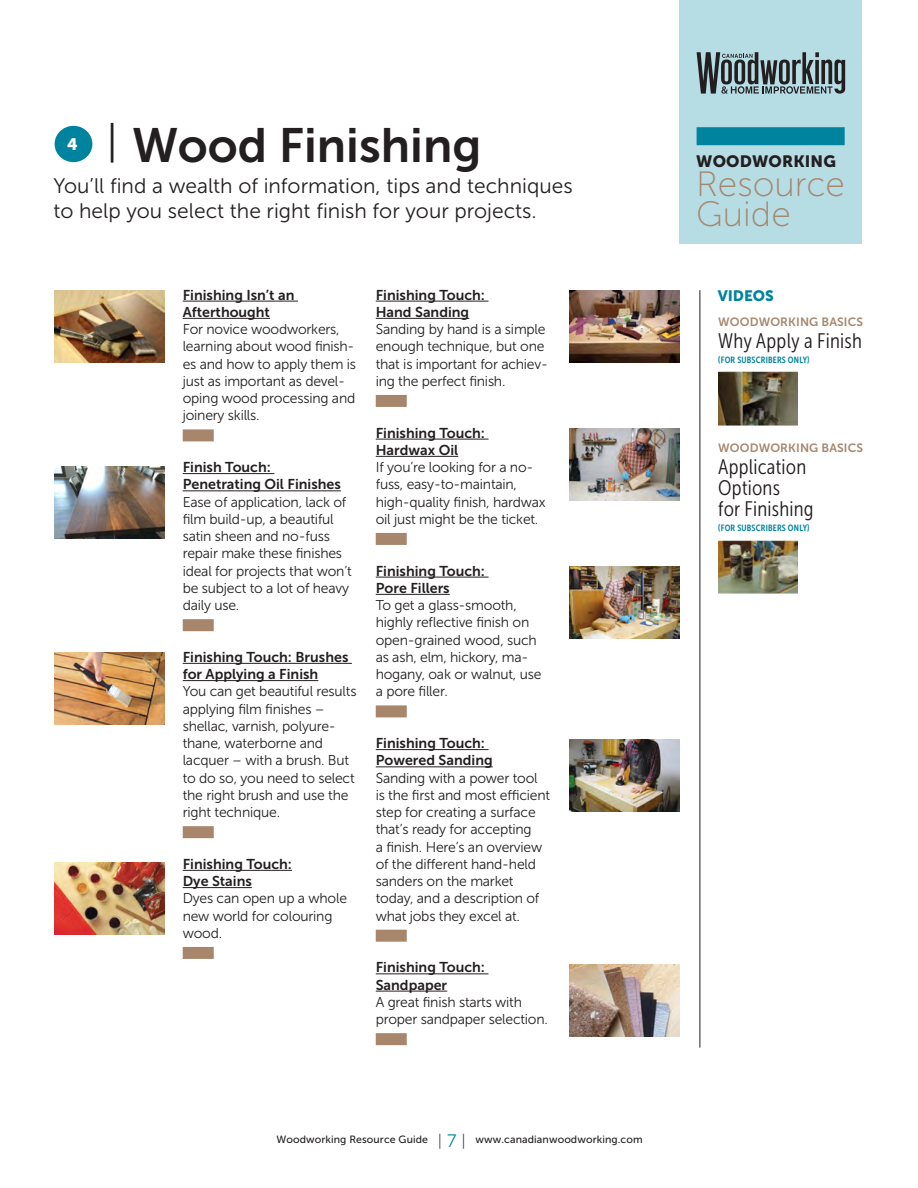
<style>
.page{position:relative;width:918px;height:1188px;background:#fff}
.page>*{position:absolute;margin:0;border:0;box-sizing:border-box;transform-origin:0 0}
.t1{font:48px "Museo Sans 700";color:#231f20}
.t2{font:35.1px/29.4px "Museo Sans 100";color:#a7866c}
.t3{font:21px/25.2px "Museo Sans 300";color:#231f20}
.t4{font:21px/21px "Museo Sans Cond 300";letter-spacing:.01em;color:#231f20}
.t5{font:16.5px "Museo Sans 900";color:#fff}
.t6{font:16.35px "Museo Sans 900";letter-spacing:.01em;color:#231f20}
.t7{font:15px "Museo Sans 900";color:#00839e}
.t8{font:14.25px/17.2px "Museo Sans 300";letter-spacing:-.015em;color:#231f20}
.t9{font:14.25px/17.2px "Museo Sans 700";color:#231f20}
.t10{font:12px "Museo Sans 700";letter-spacing:.01em;color:#a7866c}
.t11{font:10.5px "Museo Sans 500";letter-spacing:.01em;color:#231f20}
.t12{font:9px "Museo Sans Cond 700";letter-spacing:.02em;color:#00839e}
.s1{font-family:"Museo Sans 300";font-size:42px}
.s2{font-family:"Minion Pro";font-size:15px}
.s3{font-family:"Museo Sans 300";font-size:18px;color:#00839e}
</style>
<div class="page">
<div style="left:680px;top:0;width:182px;height:244px;background:#b6dce4"></div>
<svg style="left:697px;top:52px;width:148px;height:42px"></svg>
<div style="left:697px;top:127px;width:148px;height:18px;background:#00839e"></div>
<hr style="left:700px;top:290px;width:1px;height:758px;background:#231f20">
<div style="left:55px;top:126px;width:37px;height:36px;background:#00839e;border-radius:50%"></div>
<img style="left:55px;top:290px;width:110px;height:72px">
<img style="left:55px;top:466px;width:110px;height:72px">
<img style="left:55px;top:652px;width:110px;height:72px">
<img style="left:55px;top:862px;width:110px;height:72px">
<img style="left:569px;top:290px;width:111px;height:72px">
<img style="left:569px;top:429px;width:111px;height:72px">
<img style="left:569px;top:567px;width:110px;height:72px">
<img style="left:569px;top:740px;width:111px;height:72px">
<img style="left:569px;top:964px;width:110px;height:72px">
<img style="left:718px;top:372px;width:79px;height:54px">
<img style="left:718px;top:540px;width:79px;height:54px">
<hr style="left:183px;top:301px;width:115px;height:1px;background:#231f20">
<hr style="left:183px;top:318px;width:87px;height:1px;background:#231f20">
<div style="left:183px;top:429px;width:31px;height:12px;background:#a7866c"></div>
<hr style="left:183px;top:473px;width:91px;height:1px;background:#231f20">
<hr style="left:183px;top:490px;width:158px;height:1px;background:#231f20">
<div style="left:183px;top:619px;width:31px;height:12px;background:#a7866c"></div>
<hr style="left:183px;top:663px;width:169px;height:1px;background:#231f20">
<hr style="left:183px;top:680px;width:135px;height:1px;background:#231f20">
<div style="left:183px;top:826px;width:31px;height:12px;background:#a7866c"></div>
<hr style="left:183px;top:870px;width:109px;height:1px;background:#231f20">
<hr style="left:183px;top:887px;width:69px;height:1px;background:#231f20">
<div style="left:183px;top:947px;width:31px;height:12px;background:#a7866c"></div>
<hr style="left:376px;top:301px;width:113px;height:1px;background:#231f20">
<hr style="left:376px;top:318px;width:93px;height:1px;background:#231f20">
<div style="left:376px;top:395px;width:31px;height:12px;background:#a7866c"></div>
<hr style="left:376px;top:439px;width:113px;height:1px;background:#231f20">
<hr style="left:376px;top:456px;width:82px;height:1px;background:#231f20">
<div style="left:376px;top:533px;width:31px;height:12px;background:#a7866c"></div>
<hr style="left:376px;top:577px;width:113px;height:1px;background:#231f20">
<hr style="left:376px;top:594px;width:74px;height:1px;background:#231f20">
<div style="left:376px;top:705px;width:31px;height:12px;background:#a7866c"></div>
<hr style="left:376px;top:749px;width:113px;height:1px;background:#231f20">
<hr style="left:376px;top:766px;width:117px;height:1px;background:#231f20">
<div style="left:376px;top:930px;width:31px;height:12px;background:#a7866c"></div>
<hr style="left:376px;top:973px;width:113px;height:1px;background:#231f20">
<hr style="left:376px;top:991px;width:71px;height:1px;background:#231f20">
<div style="left:376px;top:1033px;width:31px;height:12px;background:#a7866c"></div>
<p class="t5" style="left:67px;top:135px;width:12px">4</p>
<h1 class="t1" style="left:106px;top:119px;width:377px"><span class="s1">|</span> Wood Finishing</h1>
<h3 class="t3" style="left:53px;top:173px;width:521px">You’ll find a wealth of information, tips and techniques to help you select the right finish for your projects.</h3>
<p class="t6" style="left:696px;top:152px;width:141px">WOODWORKING</p>
<h2 class="t2" style="left:696px;top:170px;width:150px">Resource<br>Guide</h2>
<p class="t9" style="left:183px;top:286px;width:113px">Finishing Isn’t an</p>
<p class="t7" style="left:718px;top:288px;width:58px">VIDEOS</p>
<p class="t9" style="left:183px;top:303px;width:89px">Afterthought</p>
<p class="t8" style="left:183px;top:321px;width:175px">For novice woodworkers, learning about wood finish&shy;es and how to apply them is just as important as devel&shy;oping wood processing and joinery skills.</p>
<p class="t9" style="left:183px;top:459px;width:160px">Finish Touch:<br>Penetrating Oil Finishes</p>
<p class="t8" style="left:183px;top:493px;width:171px">Ease of application, lack of film build-up, a beautiful satin sheen and no-fuss repair make these finishes ideal for projects that won’t be subject to a lot of heavy daily use.</p>
<p class="t9" style="left:183px;top:648px;width:167px">Finishing Touch: Brushes for Applying a Finish</p>
<p class="t8" style="left:183px;top:683px;width:175px">You can get beautiful results applying film finishes – shellac, varnish, polyure&shy;thane, waterborne and lacquer – with a brush. But to do so, you need to select the right brush and use the right technique.</p>
<p class="t9" style="left:183px;top:855px;width:111px">Finishing Touch:<br>Dye Stains</p>
<p class="t8" style="left:183px;top:890px;width:166px">Dyes can open up a whole new world for colouring wood.</p>
<p class="t9" style="left:376px;top:286px;width:111px">Finishing Touch:<br>Hand Sanding</p>
<p class="t8" style="left:376px;top:321px;width:174px">Sanding by hand is a simple enough technique, but one that is important for achiev&shy;ing the perfect finish.</p>
<p class="t9" style="left:376px;top:424px;width:111px">Finishing Touch:<br>Hardwax Oil</p>
<p class="t8" style="left:376px;top:459px;width:171px">If you’re looking for a no&shy;fuss, easy-to-maintain, high-quality finish, hardwax oil just might be the ticket.</p>
<p class="t9" style="left:376px;top:562px;width:111px">Finishing Touch:<br>Pore Fillers</p>
<p class="t8" style="left:376px;top:597px;width:167px">To get a glass-smooth, highly reflective finish on open-grained wood, such as ash, elm, hickory, ma&shy;hogany, oak or walnut, use a pore filler.</p>
<p class="t9" style="left:376px;top:735px;width:119px">Finishing Touch:<br>Powered Sanding</p>
<p class="t8" style="left:376px;top:769px;width:176px">Sanding with a power tool is the first and most efficient step for creating a surface that’s ready for accepting<br>a finish. Here’s an overview of the different hand-held sanders on the market today, and a description of what jobs they excel at.</p>
<p class="t9" style="left:376px;top:959px;width:111px">Finishing Touch:<br>Sandpaper</p>
<p class="t8" style="left:376px;top:994px;width:174px">A great finish starts with proper sandpaper selection.</p>
<p class="t10" style="left:718px;top:315px;width:146px">WOODWORKING BASICS</p>
<h3 class="t4" style="left:718px;top:331px;width:145px">Why Apply a Finish</h3>
<p class="t12" style="left:718px;top:355px;width:93px">(FOR SUBSCRIBERS ONLY)</p>
<p class="t10" style="left:718px;top:441px;width:146px">WOODWORKING BASICS</p>
<h3 class="t4" style="left:718px;top:457px;width:97px">Application<br>Options<br>for Finishing</h3>
<p class="t12" style="left:718px;top:523px;width:93px">(FOR SUBSCRIBERS ONLY)</p>
<p class="t11" style="left:277px;top:1134px;width:368px">Woodworking Resource Guide <span class="s2">|</span> <span class="s3">7</span> <span class="s2">|</span> www.canadianwoodworking.com</p>
</div>
